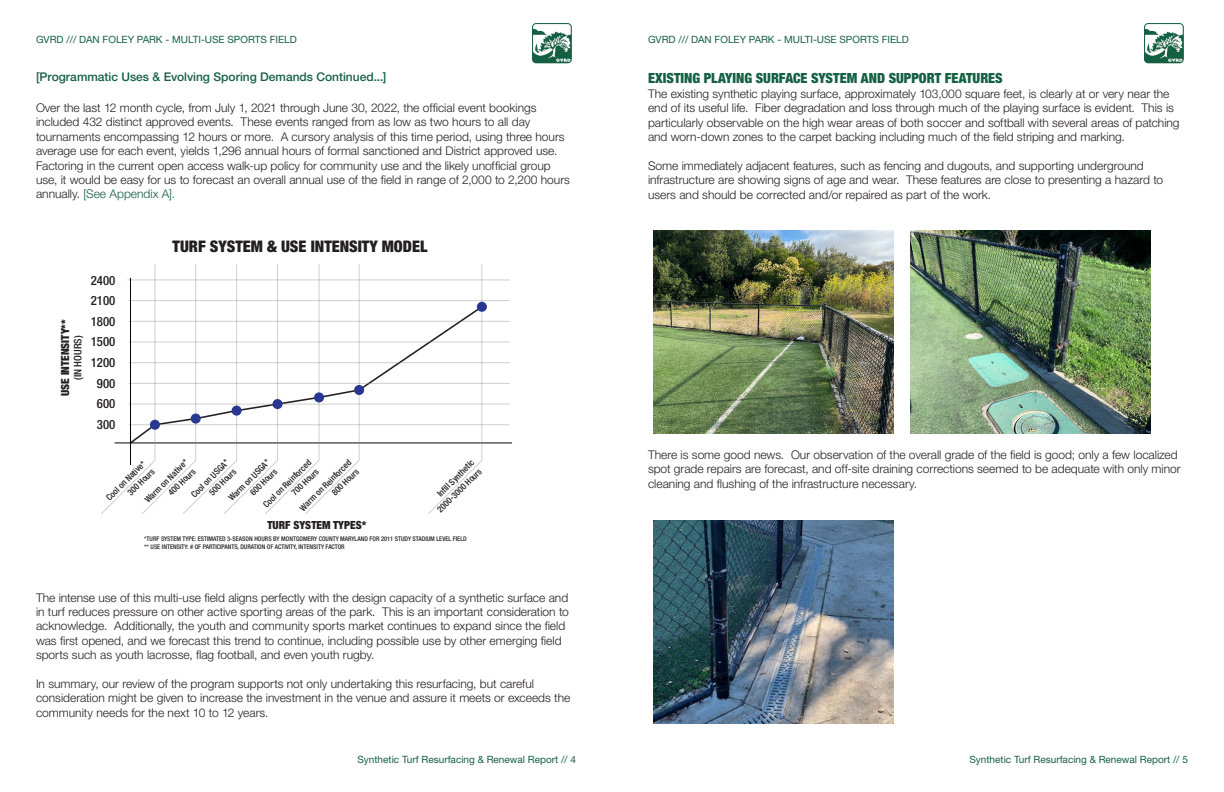
<style>
.page{position:relative;width:1224px;height:792px;background:#fff}
.page>*{position:absolute;margin:0;border:0;box-sizing:border-box;transform-origin:0 0}
.t1{font:900 condensed 16px "Helvetica Neue";color:#231f20}
.t2{font:900 condensed 14px "Helvetica Neue";letter-spacing:-.005em;color:#156043}
.t3{font:500 condensed 12.8px/20.6px "Helvetica Neue";color:#231f20;text-align:center}
.t4{font:300 12px/14.4px "Helvetica Neue LT Std";color:#231f20}
.t5{font:500 12px "Helvetica Neue LT Std";color:#156043}
.t6{font:900 condensed 11.2px "Helvetica Neue";color:#231f20}
.t7{font:500 condensed 10.4px "Helvetica Neue";color:#231f20}
.t8{font:10px "Helvetica Neue LT Std";color:#156043}
.t9{font:500 condensed 8.8px/11.6px "Helvetica Neue";color:#231f20;text-align:right}
.t10{font:500 condensed 6.4px/7.7px "Helvetica Neue";color:#231f20}
.s1{color:#156043}
</style>
<div class="page">
<svg style="left:533px;top:24px;width:38px;height:39px"></svg>
<div style="left:533px;top:24px;width:38px;height:39px;border:1px solid #136043;border-radius:4px"></div>
<svg style="left:1145px;top:24px;width:38px;height:39px"></svg>
<div style="left:1145px;top:24px;width:38px;height:39px;border:1px solid #136043;border-radius:4px"></div>
<svg style="left:360px;top:312px;width:124px;height:133px"></svg>
<hr style="left:127px;top:280px;width:383px;height:1px;background:#848484">
<hr style="left:129px;top:300px;width:381px;height:1px;background:#848484">
<hr style="left:129px;top:321px;width:381px;height:1px;background:#848484">
<hr style="left:129px;top:342px;width:381px;height:1px;background:#848484">
<hr style="left:129px;top:362px;width:381px;height:1px;background:#848484">
<hr style="left:129px;top:383px;width:381px;height:1px;background:#848484">
<hr style="left:129px;top:404px;width:381px;height:1px;background:#848484">
<hr style="left:129px;top:424px;width:381px;height:1px;background:#848484">
<hr style="left:115px;top:443px;width:397px;height:1px;background:#040503">
<svg style="left:101px;top:264px;width:259px;height:250px"></svg>
<svg style="left:428px;top:264px;width:54px;height:250px"></svg>
<div style="left:150px;top:420px;width:10px;height:10px;background:#283890;border-radius:50%"></div>
<div style="left:191px;top:414px;width:10px;height:10px;background:#283890;border-radius:50%"></div>
<div style="left:232px;top:406px;width:10px;height:10px;background:#283890;border-radius:50%"></div>
<div style="left:314px;top:392px;width:10px;height:10px;background:#283890;border-radius:50%"></div>
<div style="left:354px;top:385px;width:10px;height:10px;background:#283890;border-radius:50%"></div>
<div style="left:477px;top:302px;width:10px;height:10px;background:#283890;border-radius:50%"></div>
<div style="left:273px;top:399px;width:10px;height:10px;background:#283890;border-radius:50%"></div>
<img style="left:910px;top:230px;width:240px;height:203px">
<img style="left:654px;top:230px;width:240px;height:203px">
<img style="left:654px;top:520px;width:240px;height:203px">
<p class="t8" style="left:36px;top:34px;width:262px">GVRD /// DAN FOLEY PARK - MULTI-USE SPORTS FIELD</p>
<p class="t8" style="left:648px;top:34px;width:262px">GVRD /// DAN FOLEY PARK - MULTI-USE SPORTS FIELD</p>
<p class="t5" style="left:36px;top:69px;width:352px">[Programmatic Uses &amp; Evolving Sporing Demands Continued...]</p>
<p class="t4" style="left:36px;top:100px;width:535px">Over the last 12 month cycle, from July 1, 2021 through June 30, 2022, the official event bookings included 432 distinct approved events. These events ranged from as low as two hours to all day tournaments encompassing 12 hours or more. A cursory analysis of this time period, using three hours average use for each event, yields 1,296 annual hours of formal sanctioned and District approved use.<br>Factoring in the current open access walk-up policy for community use and the likely unofficial group use, it would be easy for us to forecast an overall annual use of the field in range of 2,000 to 2,200 hours annually. <span class="s1">[See Appendix A].</span></p>
<p class="t2" style="left:648px;top:70px;width:356px">EXISTING PLAYING SURFACE SYSTEM AND SUPPORT FEATURES</p>
<p class="t4" style="left:648px;top:86px;width:533px">The existing synthetic playing surface, approximately 103,000 square feet, is clearly at or very near the end of its useful life. Fiber degradation and loss through much of the playing surface is evident. This is particularly observable on the high wear areas of both soccer and softball with several areas of patching and worn-down zones to the carpet backing including much of the field striping and marking.</p>
<p class="t4" style="left:648px;top:158px;width:517px">Some immediately adjacent features, such as fencing and dugouts, and supporting underground infrastructure are showing signs of age and wear. These features are close to presenting a hazard to users and should be corrected and/or repaired as part of the work.</p>
<p class="t3" style="left:91px;top:270px;width:26px">2400<br>2100<br>1800<br>1500<br>1200<br>900<br>600<br>300</p>
<p class="t6" style="left:58px;top:396px;width:78px;rotate:-90deg">USE INTENSITY**</p>
<p class="t7" style="left:72px;top:380px;width:46px;rotate:-90deg">(IN HOURS)</p>
<p class="t1" style="left:173px;top:237px;width:256px">TURF SYSTEM &amp; USE INTENSITY MODEL</p>
<p class="t9" style="left:142px;top:497px;width:58px;rotate:-45deg">Warm on Native*<br>400 Hours</p>
<p class="t9" style="left:189px;top:491px;width:51px;rotate:-45deg">Cool on USGA*<br>500 Hours</p>
<p class="t9" style="left:226px;top:495px;width:56px;rotate:-45deg">Warm on USGA*<br>600 Hours</p>
<p class="t9" style="left:261px;top:502px;width:65px;rotate:-45deg">Cool on Reinforced<br>700 Hours</p>
<p class="t9" style="left:297px;top:505px;width:70px;rotate:-45deg">Warm on Reinforced<br>800 Hours</p>
<p class="t9" style="left:426px;top:499px;width:61px;rotate:-45deg">Infill Synthetic<br>2000-3000 Hours</p>
<p class="t9" style="left:103px;top:495px;width:55px;rotate:-45deg">Cool on Native*<br>300 Hours</p>
<p class="t6" style="left:267px;top:518px;width:100px">TURF SYSTEM TYPES*</p>
<p class="t10" style="left:144px;top:535px;width:324px">*TURF SYSTEM TYPE: ESTIMATED 3-SEASON HOURS BY MONTGOMERY COUNTY MARYLAND FOR 2011 STUDY STADIUM LEVEL FIELD ** USE INTENSITY: # OF PARTICIPANTS, DURATION OF ACTIVITY, INTENSITY FACTOR</p>
<p class="t4" style="left:36px;top:590px;width:534px">The intense use of this multi-use field aligns perfectly with the design capacity of a synthetic surface and in turf reduces pressure on other active sporting areas of the park. This is an important consideration to acknowledge. Additionally, the youth and community sports market continues to expand since the field was first opened, and we forecast this trend to continue, including possible use by other emerging field sports such as youth lacrosse, flag football, and even youth rugby.</p>
<p class="t4" style="left:36px;top:676px;width:536px">In summary, our review of the program supports not only undertaking this resurfacing, but careful consideration might be given to increase the investment in the venue and assure it meets or exceeds the community needs for the next 10 to 12 years.</p>
<p class="t4" style="left:648px;top:447px;width:534px">There is some good news. Our observation of the overall grade of the field is good; only a few localized spot grade repairs are forecast, and off-site draining corrections seemed to be adequate with only minor cleaning and flushing of the infrastructure necessary.</p>
<p class="t8" style="left:357px;top:754px;width:220px">Synthetic Turf Resurfacing &amp; Renewal Report // 4</p>
<p class="t8" style="left:969px;top:754px;width:220px">Synthetic Turf Resurfacing &amp; Renewal Report // 5</p>
</div>
